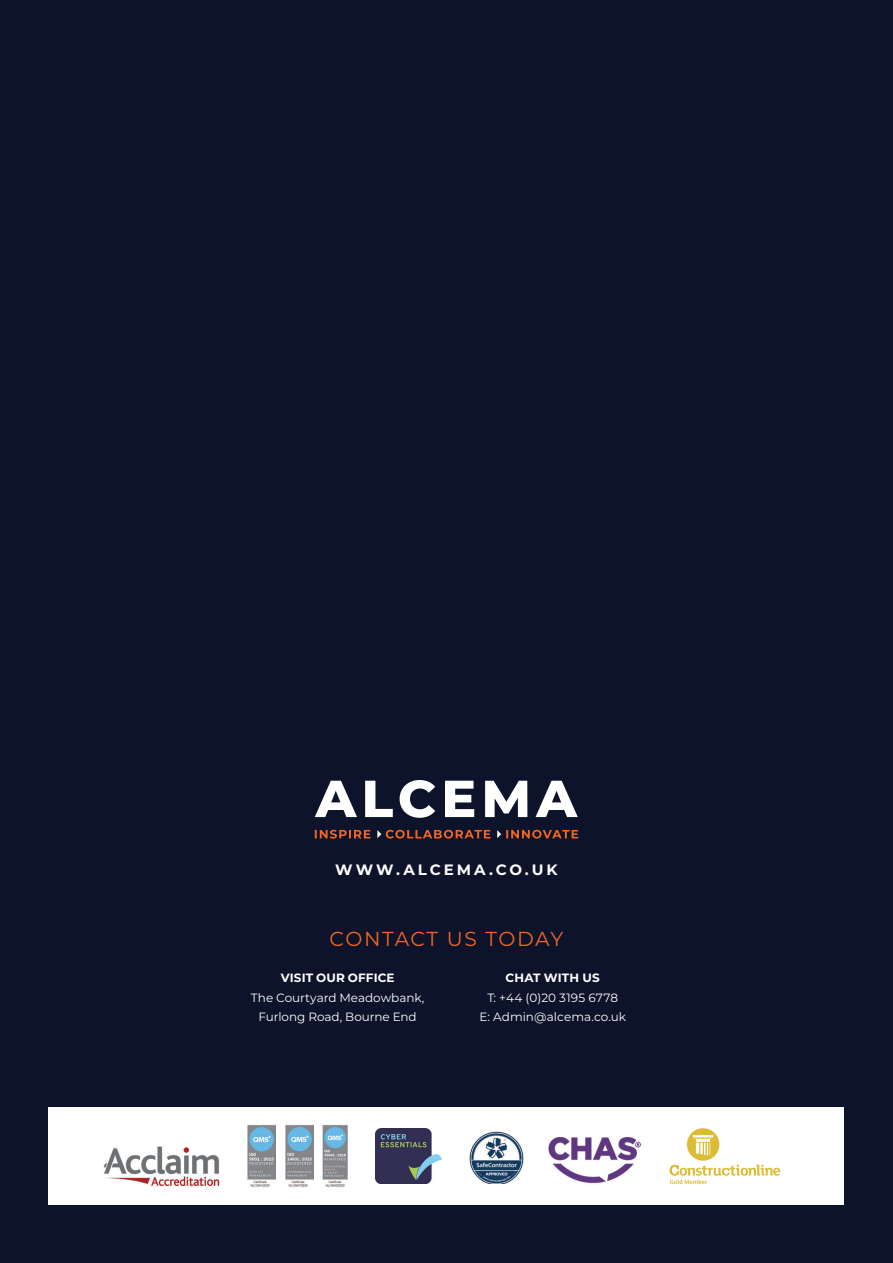
<style>
.page{position:relative;width:893px;height:1263px;background:#0c132a}
.page>*{position:absolute;margin:0;border:0;box-sizing:border-box;transform-origin:0 0}
.t1{font:20.25px "Montserrat";letter-spacing:.07em;color:#f36621}
.t2{font:700 15px "Montserrat";letter-spacing:.2em;color:#fff}
.t3{font:12px/19.5px "Montserrat";color:#fff;text-align:center}
.t4{font:700 12px "Montserrat";letter-spacing:.01em;color:#fff}
</style>
<div class="page">
<svg style="left:315px;top:780px;width:263px;height:38px"></svg>
<svg style="left:315px;top:830px;width:263px;height:8px"></svg>
<div style="left:49px;top:1107px;width:795px;height:98px;background:#fff"></div>
<img style="left:103px;top:1146px;width:117px;height:41px">
<img style="left:247px;top:1125px;width:29px;height:62px">
<img style="left:285px;top:1125px;width:28px;height:62px">
<img style="left:322px;top:1125px;width:26px;height:62px">
<img style="left:548px;top:1137px;width:93px;height:47px">
<img style="left:469px;top:1131px;width:55px;height:53px">
<img style="left:375px;top:1128px;width:67px;height:56px">
<svg style="left:669px;top:1128px;width:111px;height:56px"></svg>
<p class="t2" style="left:335px;top:859px;width:224px">WWW.ALCEMA.CO.UK</p>
<h1 class="t1" style="left:330px;top:924px;width:235px">CONTACT US TODAY</h1>
<p class="t4" style="left:281px;top:969px;width:115px">VISIT OUR OFFICE</p>
<p class="t3" style="left:251px;top:987px;width:175px">The Courtyard Meadowbank,<br>Furlong Road, Bourne End</p>
<p class="t4" style="left:506px;top:969px;width:96px">CHAT WITH US</p>
<p class="t3" style="left:479px;top:987px;width:148px">T: +44 (0)20 3195 6778<br>E: Admin@alcema.co.uk</p>
</div>
